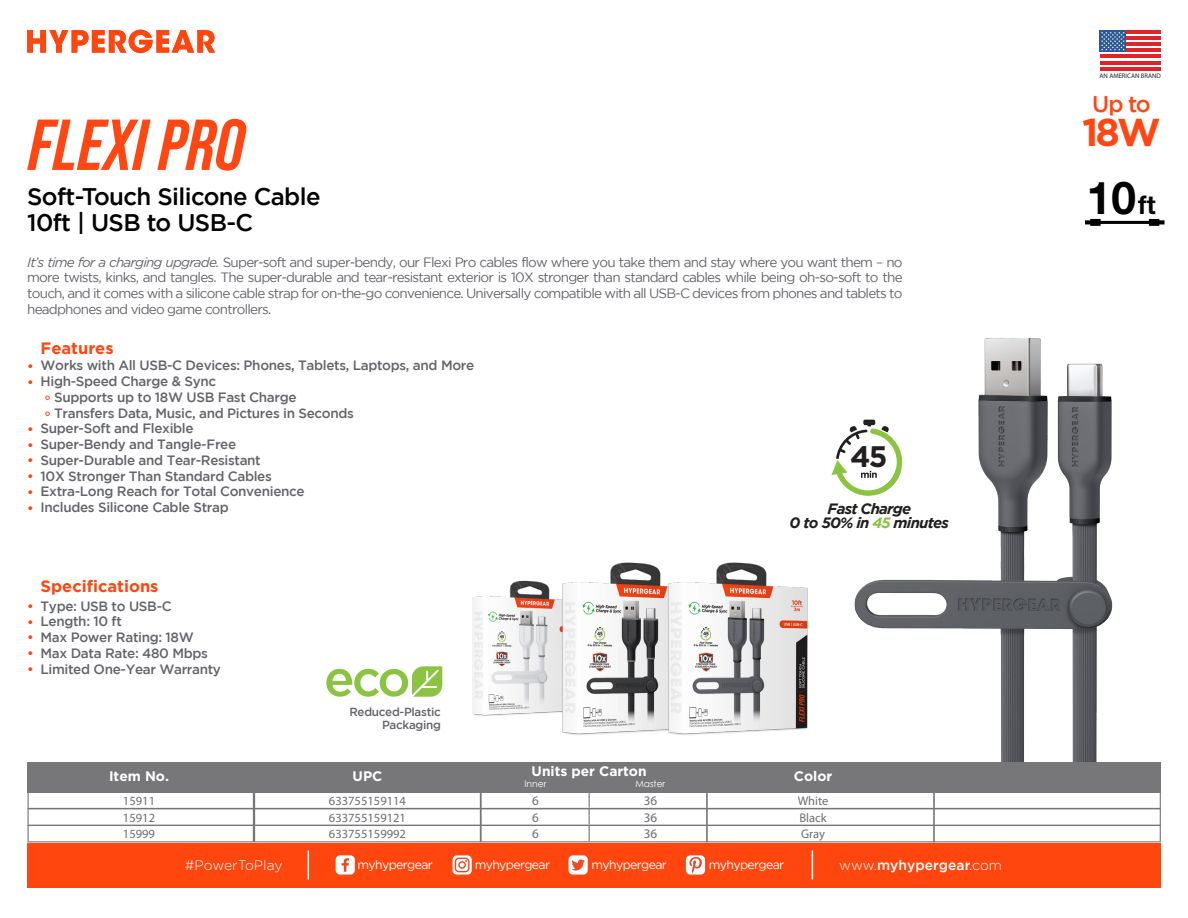
<style>
.page{position:relative;width:1188px;height:918px;background:#fff}
.page>*{position:absolute;margin:0;border:0;box-sizing:border-box;transform-origin:0 0}
.t1{font:italic 700 72px "Bebas Neue Pro";color:#ff4713}
.t2{font:700 45.3px "Helvetica Neue";color:#000}
.t3{font:700 38.85px "Gotham";color:#ff4713}
.t4{font:700 29.7px "Gotham";color:#221f1f}
.t5{font:500 24px/25.5px "Gotham";letter-spacing:-.025em;color:#000}
.t6{font:500 22.65px "Gotham";color:#ff4713}
.t7{font:700 16.5px "Gotham";color:#ff460f}
.t8{font:italic 700 15px/14.7px "Gotham";letter-spacing:-.05em;color:#221f1f;text-align:center}
.t9{font:700 13.8px "Gotham";color:#fff}
.t10{font:500 13.8px "Gotham";letter-spacing:.01em;color:#fff}
.t11{font:300 13.8px "Gotham";letter-spacing:.005em;color:#fff}
.t12{font:13.5px/15.8px "Gotham";letter-spacing:-.06em;color:#63656a;text-align:justify}
.t13{font:500 13.5px/15.8px "Gotham";letter-spacing:-.025em;color:#63656a}
.t14{font:500 13.5px/15.8px "Gotham";color:#ff460f;text-align:justify}
.t15{font:13.2px "Myriad Pro";color:#6d6e71}
.t16{font:12.6px "Myriad Pro";color:#6d6e71}
.t17{font:12.3px "Gotham";letter-spacing:-.05em;color:#fff}
.t18{font:500 11.7px/12.6px "Gotham";letter-spacing:-.025em;color:#63656a;text-align:right}
.t19{font:9.15px "Century Gothic";color:#fff}
.t20{font:6.6px "Myriad Pro";color:#231f20}
.s1{font-style:italic}
.s2{color:#ff460f}
.s3{color:#8ac440}
.s4{font-weight:300}
.s5{font-size:25.95px}
</style>
<div class="page">
<img style="left:765px;top:338px;width:396px;height:425px">
<svg style="left:27px;top:30px;width:188px;height:23px"></svg>
<div style="left:28px;top:763px;width:1133px;height:30px;background:#77777a"></div>
<svg style="left:1100px;top:33px;width:60px;height:32px"></svg>
<hr style="left:1100px;top:30px;width:60px;height:3px;background:#e12228">
<hr style="left:1100px;top:37px;width:60px;height:3px;background:#e12228">
<hr style="left:1100px;top:43px;width:60px;height:3px;background:#e12228">
<hr style="left:1100px;top:49px;width:60px;height:3px;background:#e12228">
<hr style="left:1100px;top:55px;width:60px;height:3px;background:#e12228">
<hr style="left:1100px;top:61px;width:60px;height:3px;background:#e12228">
<hr style="left:1100px;top:67px;width:60px;height:3px;background:#e12228">
<svg style="left:1100px;top:30px;width:26px;height:22px"></svg>
<svg style="left:1101px;top:32px;width:24px;height:18px"></svg>
<svg style="left:28px;top:793px;width:1133px;height:49px"></svg>
<div style="left:27px;top:843px;width:1134px;height:45px;background:#ff460f"></div>
<div style="left:336px;top:855px;width:19px;height:20px;background:#fff;border-radius:4px"></div>
<svg style="left:342px;top:858px;width:7px;height:14px"></svg>
<div style="left:569px;top:855px;width:19px;height:20px;background:#fff;border-radius:4px"></div>
<svg style="left:571px;top:860px;width:14px;height:10px"></svg>
<div style="left:686px;top:855px;width:19px;height:20px;background:#fff;border-radius:4px"></div>
<svg style="left:689px;top:857px;width:13px;height:16px"></svg>
<svg style="left:308px;top:851px;width:1px;height:28px"></svg>
<svg style="left:812px;top:851px;width:1px;height:28px"></svg>
<svg style="left:453px;top:855px;width:19px;height:20px"></svg>
<img style="left:442px;top:580px;width:113px;height:136px">
<img style="left:555px;top:562px;width:106px;height:173px">
<img style="left:661px;top:552px;width:155px;height:196px">
<svg style="left:326px;top:666px;width:116px;height:31px"></svg>
<svg style="left:1085px;top:219px;width:80px;height:7px"></svg>
<svg style="left:832px;top:420px;width:71px;height:77px"></svg>
<h1 class="t1" style="left:28px;top:104px;width:218px">FLEXI PRO</h1>
<h3 class="t5" style="left:27px;top:183px;width:295px">Soft-Touch Silicone Cable<br>10ft | USB to USB-C</h3>
<p class="t12" style="left:27px;top:254px;width:877px"><span class="s1">It’s time for a charging upgrade.</span> Super-soft and super-bendy, our Flexi Pro cables flow where you take them and stay where you want them – no more twists, kinks, and tangles. The super-durable and tear-resistant exterior is 10X stronger than standard cables while being oh-so-soft to the touch, and it comes with a silicone cable strap for on-the-go convenience. Universally compatible with all USB-C devices from phones and tablets to headphones and video game controllers.</p>
<p class="t14" style="left:27px;top:358px;width:8px">• •</p>
<p class="t14" style="left:27px;top:421px;width:8px">• • • • • •</p>
<p class="t7" style="left:41px;top:338px;width:75px">Features</p>
<p class="t13" style="left:41px;top:357px;width:435px">Works with All USB-C Devices: Phones, Tablets, Laptops, and More High-Speed Charge &amp; Sync<br><span class="s2">°</span> Supports up to 18W USB Fast Charge<br><span class="s2">°</span> Transfers Data, Music, and Pictures in Seconds<br>Super-Soft and Flexible<br>Super-Bendy and Tangle-Free<br>Super-Durable and Tear-Resistant<br>10X Stronger Than Standard Cables<br>Extra-Long Reach for Total Convenience<br>Includes Silicone Cable Strap</p>
<h3 class="t4" style="left:850px;top:440px;width:39px">45</h3>
<p class="t8" style="left:790px;top:501px;width:161px">Fast Charge<br>0 to 50% in <span class="s3">45</span> minutes</p>
<p class="t14" style="left:27px;top:598px;width:8px">• • • • •</p>
<p class="t7" style="left:41px;top:577px;width:120px">Specifications</p>
<p class="t13" style="left:41px;top:598px;width:182px">Type: USB to USB-C<br>Length: 10 ft<br>Max Power Rating: 18W<br>Max Data Rate: 480 Mbps<br>Limited One-Year Warranty</p>
<p class="t18" style="left:349px;top:705px;width:93px">Reduced-Plastic<br>Packaging</p>
<p class="t9" style="left:109px;top:768px;width:62px">Item No.</p>
<p class="t9" style="left:353px;top:768px;width:31px">UPC</p>
<p class="t9" style="left:532px;top:763px;width:117px">Units per Carton</p>
<p class="t19" style="left:525px;top:777px;width:23px">Inner</p>
<p class="t19" style="left:635px;top:777px;width:32px">Master</p>
<p class="t9" style="left:794px;top:768px;width:40px">Color</p>
<p class="t16" style="left:123px;top:793px;width:34px">15911</p>
<p class="t16" style="left:329px;top:793px;width:79px">633755159114</p>
<p class="t15" style="left:532px;top:792px;width:8px">6</p>
<p class="t15" style="left:644px;top:792px;width:15px">36</p>
<p class="t16" style="left:798px;top:793px;width:32px">White</p>
<p class="t16" style="left:123px;top:810px;width:34px">15912</p>
<p class="t16" style="left:329px;top:810px;width:79px">633755159121</p>
<p class="t15" style="left:532px;top:809px;width:8px">6</p>
<p class="t15" style="left:644px;top:809px;width:15px">36</p>
<p class="t16" style="left:799px;top:810px;width:29px">Black</p>
<p class="t16" style="left:123px;top:826px;width:34px">15999</p>
<p class="t16" style="left:329px;top:826px;width:79px">633755159992</p>
<p class="t15" style="left:532px;top:826px;width:8px">6</p>
<p class="t15" style="left:644px;top:826px;width:15px">36</p>
<p class="t16" style="left:801px;top:826px;width:26px">Gray</p>
<p class="t11" style="left:185px;top:857px;width:99px">#PowerToPlay</p>
<p class="t17" style="left:357px;top:858px;width:77px">myhypergear</p>
<p class="t17" style="left:475px;top:858px;width:77px">myhypergear</p>
<p class="t17" style="left:591px;top:858px;width:77px">myhypergear</p>
<p class="t17" style="left:709px;top:858px;width:77px">myhypergear</p>
<p class="t10" style="left:839px;top:857px;width:164px"><span class="s4">www.</span>myhypergear<span class="s4">.com</span></p>
<p class="t20" style="left:1100px;top:71px;width:63px">AN AMERICAN BRAND</p>
<h3 class="t6" style="left:1092px;top:91px;width:60px">Up to</h3>
<h3 class="t3" style="left:1082px;top:110px;width:80px">18W</h3>
<h2 class="t2" style="left:1087px;top:169px;width:71px">10<span class="s5">ft</span></h2>
</div>
